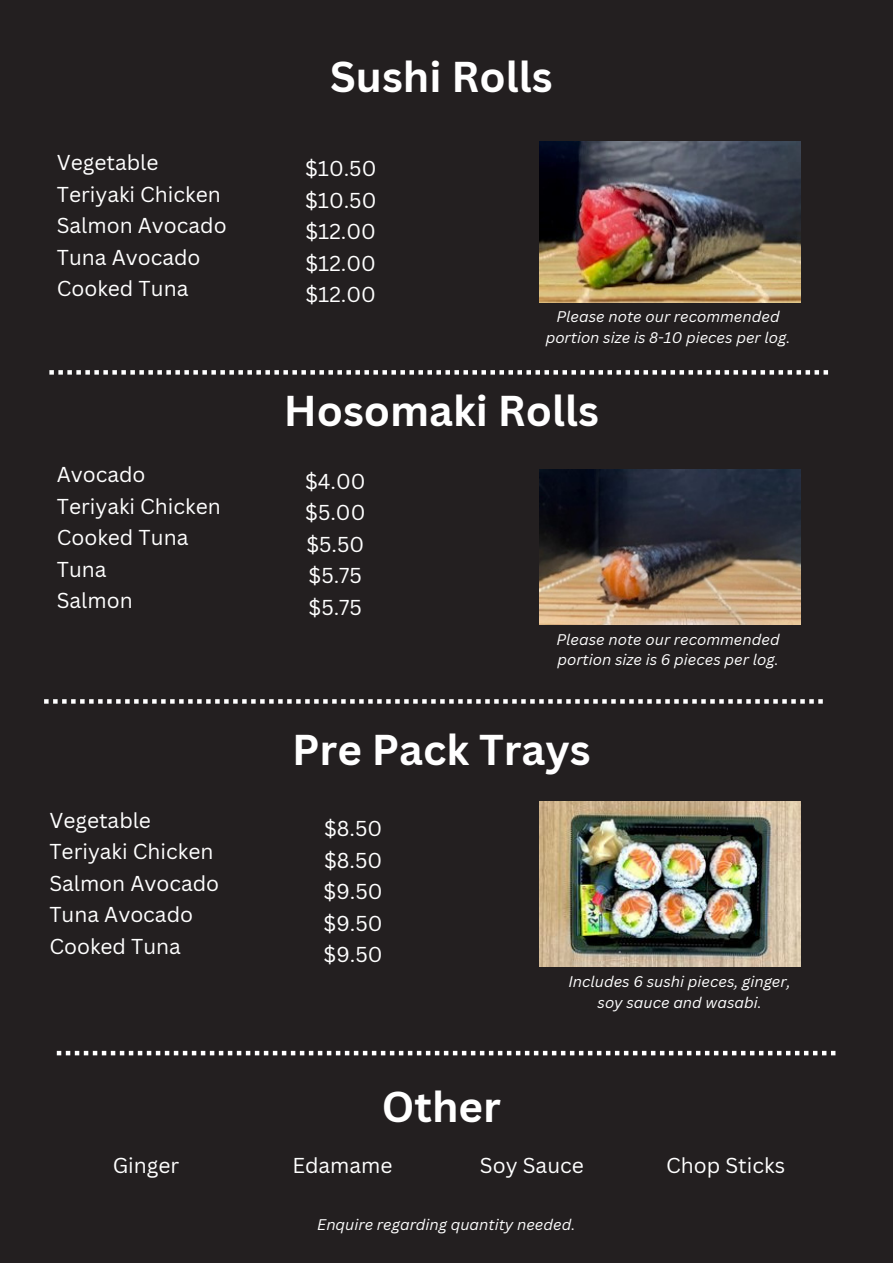
<style>
.page{position:relative;width:893px;height:1264px;background:#fff}
.page>*{position:absolute;margin:0;border:0;box-sizing:border-box;transform-origin:0 0}
.t1{font:700 42px "Canva Sans";color:#fff}
.t2{font:21px "Canva Sans";color:#fff}
.t3{font:italic 15px/20.2px "Canva Sans";color:#fff;text-align:center}
</style>
<div class="page">
<div style="left:0;top:0;width:892px;height:1262px;background:#231f20"></div>
<svg style="left:49px;top:370px;width:779px;height:4px"></svg>
<svg style="left:44px;top:699px;width:778px;height:4px"></svg>
<svg style="left:57px;top:1050px;width:778px;height:5px"></svg>
<img style="left:539px;top:142px;width:261px;height:160px">
<img style="left:539px;top:801px;width:261px;height:165px">
<img style="left:539px;top:469px;width:261px;height:155px">
<p class="t2" style="left:57px;top:148px;width:103px">Vegetable</p>
<p class="t2" style="left:57px;top:179px;width:165px">Teriyaki Chicken</p>
<p class="t2" style="left:57px;top:211px;width:171px">Salmon Avocado</p>
<p class="t2" style="left:57px;top:242px;width:145px">Tuna Avocado</p>
<p class="t2" style="left:57px;top:274px;width:133px">Cooked Tuna</p>
<p class="t2" style="left:57px;top:460px;width:90px">Avocado</p>
<p class="t2" style="left:57px;top:491px;width:165px">Teriyaki Chicken</p>
<p class="t2" style="left:57px;top:523px;width:133px">Cooked Tuna</p>
<p class="t2" style="left:57px;top:554px;width:51px">Tuna</p>
<p class="t2" style="left:57px;top:586px;width:77px">Salmon</p>
<p class="t2" style="left:49px;top:805px;width:103px">Vegetable</p>
<p class="t2" style="left:49px;top:837px;width:165px">Teriyaki Chicken</p>
<p class="t2" style="left:49px;top:868px;width:171px">Salmon Avocado</p>
<p class="t2" style="left:49px;top:899px;width:145px">Tuna Avocado</p>
<p class="t2" style="left:49px;top:931px;width:133px">Cooked Tuna</p>
<p class="t1" style="left:330px;top:47px;width:224px">Sushi Rolls</p>
<p class="t2" style="left:305px;top:154px;width:73px">$10.50</p>
<p class="t2" style="left:305px;top:185px;width:73px">$10.50</p>
<p class="t2" style="left:305px;top:217px;width:72px">$12.00</p>
<p class="t2" style="left:305px;top:248px;width:72px">$12.00</p>
<p class="t2" style="left:305px;top:280px;width:72px">$12.00</p>
<p class="t3" style="left:556px;top:306px;width:225px">Please note our recommended</p>
<p class="t3" style="left:545px;top:327px;width:246px">portion size is 8-10 pieces per log.</p>
<p class="t1" style="left:284px;top:381px;width:317px">Hosomaki Rolls</p>
<p class="t2" style="left:305px;top:466px;width:62px">$4.00</p>
<p class="t2" style="left:305px;top:498px;width:62px">$5.00</p>
<p class="t2" style="left:306px;top:529px;width:59px">$5.50</p>
<p class="t2" style="left:308px;top:561px;width:55px">$5.75</p>
<p class="t2" style="left:308px;top:592px;width:55px">$5.75</p>
<p class="t3" style="left:556px;top:629px;width:225px">Please note our recommended</p>
<p class="t3" style="left:557px;top:649px;width:222px">portion size is 6 pieces per log.</p>
<p class="t1" style="left:292px;top:719px;width:300px">Pre Pack Trays</p>
<p class="t2" style="left:324px;top:814px;width:60px">$8.50</p>
<p class="t2" style="left:324px;top:845px;width:60px">$8.50</p>
<p class="t2" style="left:323px;top:877px;width:60px">$9.50</p>
<p class="t2" style="left:323px;top:908px;width:60px">$9.50</p>
<p class="t2" style="left:323px;top:939px;width:60px">$9.50</p>
<p class="t1" style="left:382px;top:1076px;width:120px">Other</p>
<p class="t3" style="left:568px;top:971px;width:224px">Includes 6 sushi pieces, ginger, soy sauce and wasabi.</p>
<p class="t2" style="left:113px;top:1150px;width:68px">Ginger</p>
<p class="t2" style="left:292px;top:1150px;width:102px">Edamame</p>
<p class="t2" style="left:480px;top:1150px;width:105px">Soy Sauce</p>
<p class="t2" style="left:666px;top:1150px;width:120px">Chop Sticks</p>
<p class="t3" style="left:317px;top:1213px;width:259px">Enquire regarding quantity needed.</p>
</div>
